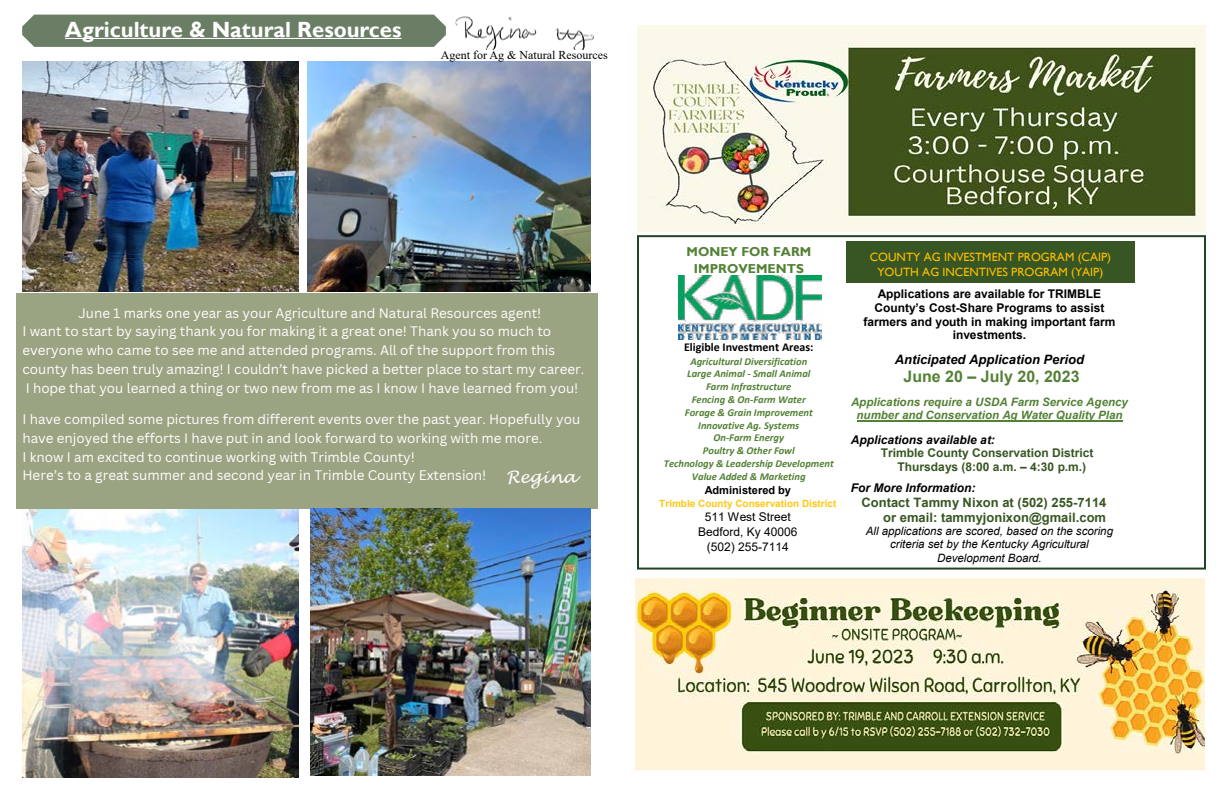
<style>
.page{position:relative;width:1224px;height:792px;background:#fff}
.page>*{position:absolute;margin:0;border:0;box-sizing:border-box;transform-origin:0 0}
.t1{font:700 22px "Gill Sans";color:#fff}
.t2{font:italic 17px "Lucida Handwriting";color:#fff}
.t3{font:700 16px "Arial";color:#538135}
.t4{font:13.5px "Canva Sans";color:#fff}
.t5{font:13.4px/18.8px "Canva Sans";color:#fff}
.t6{font:700 13px/14.9px "Arial";color:#385623;text-align:right}
.t7{font:italic 700 13px "Arial";color:#000}
.t8{font:700 13px/17.8px "Gill Sans";letter-spacing:.005em;color:#538135;text-align:center}
.t9{font:700 12px/13.8px "Arial";color:#000;text-align:center}
.t10{font:700 12px/13.8px "Arial";color:#385623}
.t11{font:12px/15.1px "Gill Sans";color:#ffc000;text-align:center}
.t12{font:italic 700 12px "Arial";color:#000}
.t13{font:12px/14.9px "Arial";letter-spacing:.005em;color:#000;text-align:center}
.t14{font:12px "Times New Roman";color:#000}
.t15{font:700 12px "Calibri";color:#000}
.t16{font:italic 11.5px/13.4px "Arial";letter-spacing:-.005em;color:#000;text-align:center}
.t17{font:italic 700 11.5px/13.2px "Arial";letter-spacing:-.005em;color:#538135;text-align:center}
.t18{font:700 11px "Arial";color:#000}
.t19{font:italic 700 10.6px/12.8px "Calibri";letter-spacing:-.005em;color:#538135;text-align:center}
.t20{font:700 10px "Arial";color:#ffc611}
</style>
<div class="page">
<svg style="left:22px;top:15px;width:424px;height:32px;background:#6e8069"></svg>
<hr style="left:65px;top:38px;width:336px;height:1px;background:#fff">
<img style="left:455px;top:16px;width:139px;height:34px">
<div style="left:16px;top:293px;width:582px;height:216px;background:#9aa483"></div>
<img style="left:22px;top:62px;width:276px;height:229px">
<img style="left:310px;top:508px;width:281px;height:267px">
<img style="left:22px;top:509px;width:276px;height:269px">
<img style="left:307px;top:62px;width:283px;height:229px">
<hr style="left:857px;top:421px;width:265px;height:1px;background:#538135">
<img style="left:679px;top:275px;width:142px;height:65px">
<div style="left:846px;top:241px;width:289px;height:42px;background:#375623"></div>
<div style="left:637px;top:235px;width:569px;height:335px;border:2px solid #204424"></div>
<img style="left:636px;top:578px;width:569px;height:191px">
<img style="left:637px;top:25px;width:569px;height:207px">
<h1 class="t1" style="left:65px;top:16px;width:338px">Agriculture &amp; Natural Resources</h1>
<p class="t14" style="left:441px;top:47px;width:168px">Agent for Ag &amp; Natural Resources</p>
<p class="t5" style="left:22px;top:303px;width:563px;text-indent:56px">June 1 marks one year as your Agriculture and Natural Resources agent!<br>I want to start by saying thank you for making it a great one! Thank you so much to everyone who came to see me and attended programs. All of the support from this county has been truly amazing! I couldn’t have picked a better place to start my career.<br>I hope that you learned a thing or two new from me as I know I have learned from you!</p>
<p class="t5" style="left:22px;top:410px;width:559px">I have compiled some pictures from different events over the past year. Hopefully you have enjoyed the efforts I have put in and look forward to working with me more.<br>I know I am excited to continue working with Trimble County!</p>
<p class="t4" style="left:22px;top:468px;width:466px">Here’s to a great summer and second year in Trimble County Extension!</p>
<p class="t2" style="left:506px;top:466px;width:72px">Regina</p>
<p class="t8" style="left:687px;top:243px;width:126px">MONEY FOR FARM<br>IMPROVEMENTS</p>
<p class="t11" style="left:870px;top:250px;width:243px">COUNTY AG INVESTMENT PROGRAM (CAIP)<br>YOUTH AG INCENTIVES PROGRAM (YAIP)</p>
<p class="t15" style="left:684px;top:339px;width:131px">Eligible Investment Areas:</p>
<p class="t19" style="left:664px;top:354px;width:172px">Agricultural Diversification<br>Large Animal - Small Animal<br>Farm Infrastructure<br>Fencing &amp; On-Farm Water<br>Forage &amp; Grain Improvement<br>Innovative Ag. Systems<br>On-Farm Energy<br>Poultry &amp; Other Fowl<br>Technology &amp; Leadership Development<br>Value Added &amp; Marketing</p>
<p class="t18" style="left:705px;top:483px;width:88px">Administered by</p>
<p class="t20" style="left:659px;top:496px;width:179px">Trimble County Conservation District</p>
<p class="t13" style="left:698px;top:509px;width:101px">511 West Street<br>Bedford, Ky 40006 (502) 255-7114</p>
<p class="t9" style="left:863px;top:287px;width:254px">Applications are available for TRIMBLE County’s Cost-Share Programs to assist farmers and youth in making important farm investments.</p>
<p class="t7" style="left:895px;top:351px;width:191px">Anticipated Application Period</p>
<p class="t3" style="left:904px;top:365px;width:177px">June 20 – July 20, 2023</p>
<p class="t17" style="left:851px;top:396px;width:278px">Applications require a USDA Farm Service Agency number and Conservation Ag Water Quality Plan</p>
<p class="t12" style="left:851px;top:431px;width:146px">Applications available at:</p>
<p class="t10" style="left:898px;top:446px;width:197px;text-indent:-17px">Trimble County Conservation District<br>Thursdays (8:00 a.m. – 4:30 p.m.)</p>
<p class="t12" style="left:851px;top:480px;width:126px">For More Information:</p>
<p class="t6" style="left:862px;top:495px;width:246px">Contact Tammy Nixon at (502) 255-7114 or email: tammyjonixon@gmail.com</p>
<p class="t16" style="left:866px;top:524px;width:249px">All applications are scored, based on the scoring criteria set by the Kentucky Agricultural<br>Development Board.</p>
</div>
